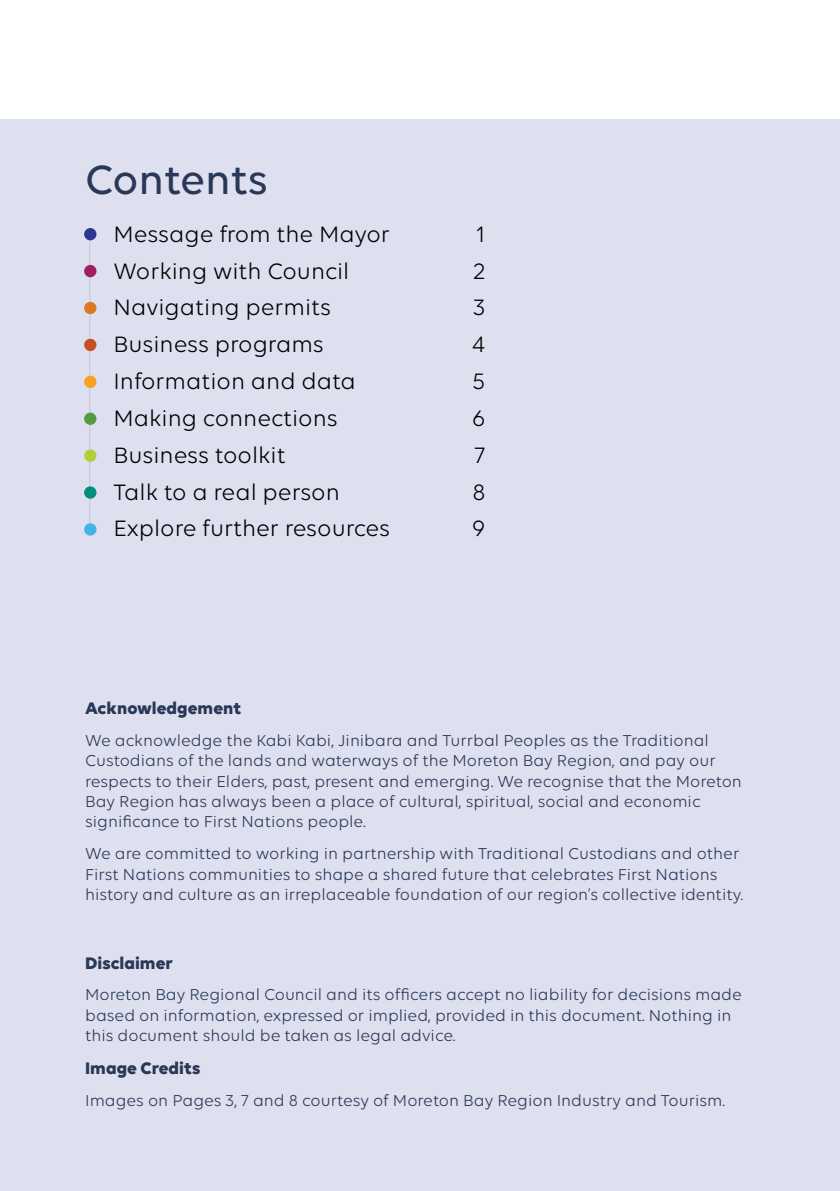
<style>
.page{position:relative;width:840px;height:1191px;background:#fff}
.page>*{position:absolute;margin:0;border:0;box-sizing:border-box;transform-origin:0 0}
.t1{font:500 44px "Volte";color:#283856}
.t2{font:24px "Volte";color:#000}
.t3{font:700 18px "Volte";color:#283856}
.t4{font:17px/20.4px "Volte";color:#283856}
</style>
<div class="page">
<div style="left:0;top:119px;width:839px;height:1072px;background:#dedfef"></div>
<hr style="left:89px;top:234px;width:1px;height:294px;background:#c3c6e1">
<div style="left:84px;top:228px;width:12px;height:12px;background:#2d378e;border-radius:50%"></div>
<div style="left:84px;top:265px;width:12px;height:12px;background:#9e1f63;border-radius:50%"></div>
<div style="left:84px;top:302px;width:12px;height:12px;background:#db7927;border-radius:50%"></div>
<div style="left:84px;top:339px;width:12px;height:12px;background:#c44f27;border-radius:50%"></div>
<div style="left:84px;top:376px;width:12px;height:12px;background:#faa21f;border-radius:50%"></div>
<div style="left:84px;top:412px;width:12px;height:13px;background:#579a46;border-radius:50%"></div>
<div style="left:84px;top:449px;width:12px;height:13px;background:#b5cd36;border-radius:50%"></div>
<div style="left:84px;top:486px;width:12px;height:13px;background:#008f7e;border-radius:50%"></div>
<div style="left:84px;top:523px;width:12px;height:12px;background:#42b5e8;border-radius:50%"></div>
<h1 class="t1" style="left:85px;top:154px;width:184px">Contents</h1>
<h2 class="t2" style="left:113px;top:220px;width:278px">Message from the Mayor</h2>
<h2 class="t2" style="left:475px;top:220px;width:11px">1</h2>
<h2 class="t2" style="left:113px;top:257px;width:237px">Working with Council</h2>
<h2 class="t2" style="left:473px;top:257px;width:13px">2</h2>
<h2 class="t2" style="left:113px;top:294px;width:219px">Navigating permits</h2>
<h2 class="t2" style="left:473px;top:294px;width:14px">3</h2>
<h2 class="t2" style="left:113px;top:331px;width:212px">Business programs</h2>
<h2 class="t2" style="left:472px;top:331px;width:15px">4</h2>
<h2 class="t2" style="left:113px;top:367px;width:244px">Information and data</h2>
<h2 class="t2" style="left:472px;top:367px;width:15px">5</h2>
<h2 class="t2" style="left:113px;top:404px;width:225px">Making connections</h2>
<h2 class="t2" style="left:471px;top:404px;width:15px">6</h2>
<h2 class="t2" style="left:113px;top:441px;width:174px">Business toolkit</h2>
<h2 class="t2" style="left:474px;top:441px;width:12px">7</h2>
<h2 class="t2" style="left:113px;top:478px;width:228px">Talk to a real person</h2>
<h2 class="t2" style="left:472px;top:478px;width:15px">8</h2>
<h2 class="t2" style="left:113px;top:515px;width:278px">Explore further resources</h2>
<h2 class="t2" style="left:471px;top:515px;width:15px">9</h2>
<p class="t3" style="left:85px;top:697px;width:158px">Acknowledgement</p>
<p class="t4" style="left:85px;top:729px;width:658px">We acknowledge the Kabi Kabi, Jinibara and Turrbal Peoples as the Traditional Custodians of the lands and waterways of the Moreton Bay Region, and pay our respects to their Elders, past, present and emerging. We recognise that the Moreton Bay Region has always been a place of cultural, spiritual, social and economic significance to First Nations people.</p>
<p class="t4" style="left:85px;top:843px;width:659px">We are committed to working in partnership with Traditional Custodians and other<br>First Nations communities to shape a shared future that celebrates First Nations history and culture as an irreplaceable foundation of our region’s collective identity.</p>
<p class="t3" style="left:85px;top:952px;width:90px">Disclaimer</p>
<p class="t4" style="left:85px;top:984px;width:658px">Moreton Bay Regional Council and its officers accept no liability for decisions made based on information, expressed or implied, provided in this document. Nothing in this document should be taken as legal advice.</p>
<p class="t3" style="left:85px;top:1057px;width:117px">Image Credits</p>
<p class="t4" style="left:85px;top:1089px;width:641px">Images on Pages 3, 7 and 8 courtesy of Moreton Bay Region Industry and Tourism.</p>
</div>
